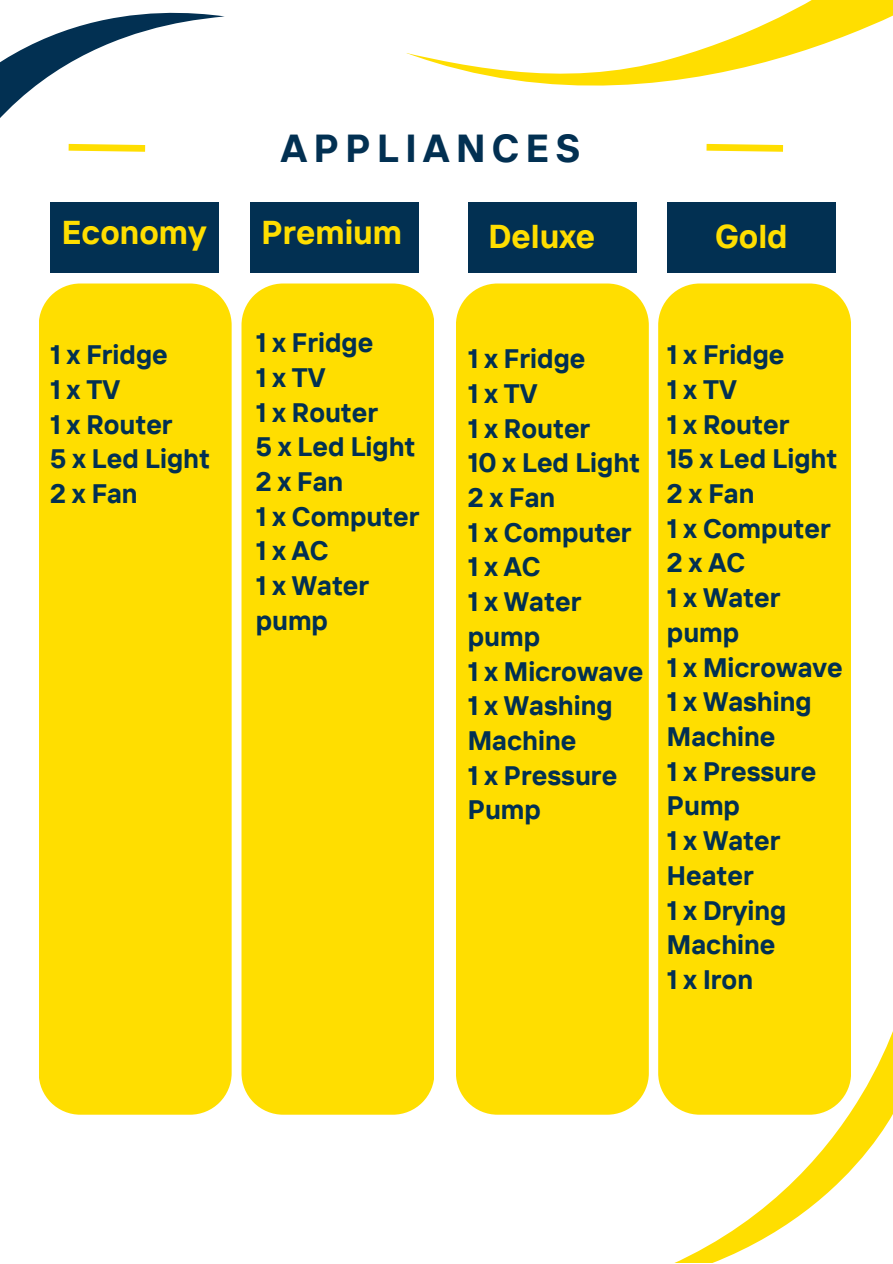
<style>
.page{position:relative;width:893px;height:1264px;background:#fff}
.page>*{position:absolute;margin:0;border:0;box-sizing:border-box;transform-origin:0 0}
.t1{font:700 39px "TT Interphases";letter-spacing:.165em;color:#023052}
.t2{font:700 33px "TT Interphases";color:#ffde00}
.t3{font:700 26.7px/34.7px "TT Interphases";color:#023052}
</style>
<div class="page">
<svg style="left:270px;top:0;width:622px;height:273px"></svg>
<svg style="left:0;top:12px;width:270px;height:261px"></svg>
<div style="left:39px;top:283px;width:193px;height:831px;background:#ffde00"></div>
<div style="left:241px;top:283px;width:193px;height:831px;background:#ffde00"></div>
<div style="left:456px;top:283px;width:192px;height:831px;background:#ffde00"></div>
<div style="left:658px;top:283px;width:193px;height:714px;background:#ffde00"></div>
<div style="left:50px;top:202px;width:169px;height:70px;background:#023052"></div>
<div style="left:250px;top:202px;width:169px;height:70px;background:#023052"></div>
<div style="left:468px;top:202px;width:168px;height:70px;background:#023052"></div>
<div style="left:667px;top:202px;width:168px;height:70px;background:#023052"></div>
<svg style="left:62px;top:140px;width:90px;height:15px"></svg>
<svg style="left:699px;top:140px;width:90px;height:15px"></svg>
<svg style="left:607px;top:997px;width:285px;height:118px;fill:#ffde00"></svg>
<svg style="left:621px;top:1094px;width:271px;height:168px"></svg>
<p class="t1" style="left:281px;top:123px;width:301px">APPLIANCES</p>
<p class="t2" style="left:62px;top:211px;width:146px">Economy</p>
<p class="t2" style="left:261px;top:211px;width:142px">Premium</p>
<p class="t2" style="left:488px;top:215px;width:108px">Deluxe</p>
<p class="t2" style="left:715px;top:215px;width:74px">Gold</p>
<p class="t3" style="left:50px;top:337px;width:119px">1 x Fridge</p>
<p class="t3" style="left:50px;top:371px;width:71px">1xTV</p>
<p class="t3" style="left:50px;top:406px;width:124px">1 x Router</p>
<p class="t3" style="left:50px;top:441px;width:161px">5 x Led Light</p>
<p class="t3" style="left:50px;top:475px;width:89px">2 x Fan</p>
<p class="t3" style="left:256px;top:325px;width:119px">1 x Fridge</p>
<p class="t3" style="left:256px;top:359px;width:71px">1xTV</p>
<p class="t3" style="left:256px;top:394px;width:124px">1 x Router</p>
<p class="t3" style="left:256px;top:429px;width:161px">5 x Led Light</p>
<p class="t3" style="left:256px;top:464px;width:89px">2 x Fan</p>
<p class="t3" style="left:256px;top:498px;width:165px">1 x Computer</p>
<p class="t3" style="left:256px;top:533px;width:74px">1xAC</p>
<p class="t3" style="left:256px;top:568px;width:115px">1 x Water pump</p>
<p class="t3" style="left:468px;top:341px;width:119px">1 x Fridge</p>
<p class="t3" style="left:468px;top:375px;width:71px">1xTV</p>
<p class="t3" style="left:468px;top:410px;width:124px">1 x Router</p>
<p class="t3" style="left:468px;top:445px;width:174px">10 x Led Light</p>
<p class="t3" style="left:468px;top:480px;width:89px">2 x Fan</p>
<p class="t3" style="left:468px;top:514px;width:165px">1 x Computer</p>
<p class="t3" style="left:468px;top:549px;width:74px">1xAC</p>
<p class="t3" style="left:468px;top:584px;width:115px">1 x Water pump</p>
<p class="t3" style="left:468px;top:653px;width:177px">1 x Microwave</p>
<p class="t3" style="left:468px;top:688px;width:146px">1 x Washing<br>Machine</p>
<p class="t3" style="left:468px;top:757px;width:151px">1 x Pressure<br>Pump</p>
<p class="t3" style="left:667px;top:337px;width:119px">1 x Fridge</p>
<p class="t3" style="left:667px;top:371px;width:71px">1xTV</p>
<p class="t3" style="left:667px;top:406px;width:124px">1 x Router</p>
<p class="t3" style="left:667px;top:441px;width:172px">15 x Led Light</p>
<p class="t3" style="left:667px;top:475px;width:89px">2 x Fan</p>
<p class="t3" style="left:667px;top:510px;width:165px">1 x Computer</p>
<p class="t3" style="left:667px;top:545px;width:80px">2xAC</p>
<p class="t3" style="left:667px;top:580px;width:115px">1 x Water pump</p>
<p class="t3" style="left:667px;top:649px;width:177px">1 x Microwave</p>
<p class="t3" style="left:667px;top:684px;width:146px">1 x Washing<br>Machine</p>
<p class="t3" style="left:667px;top:753px;width:151px">1 x Pressure<br>Pump</p>
<p class="t3" style="left:667px;top:822px;width:115px">1 x Water<br>Heater</p>
<p class="t3" style="left:667px;top:892px;width:121px">1 x Drying<br>Machine</p>
<p class="t3" style="left:667px;top:961px;width:88px">1 x Iron</p>
</div>
